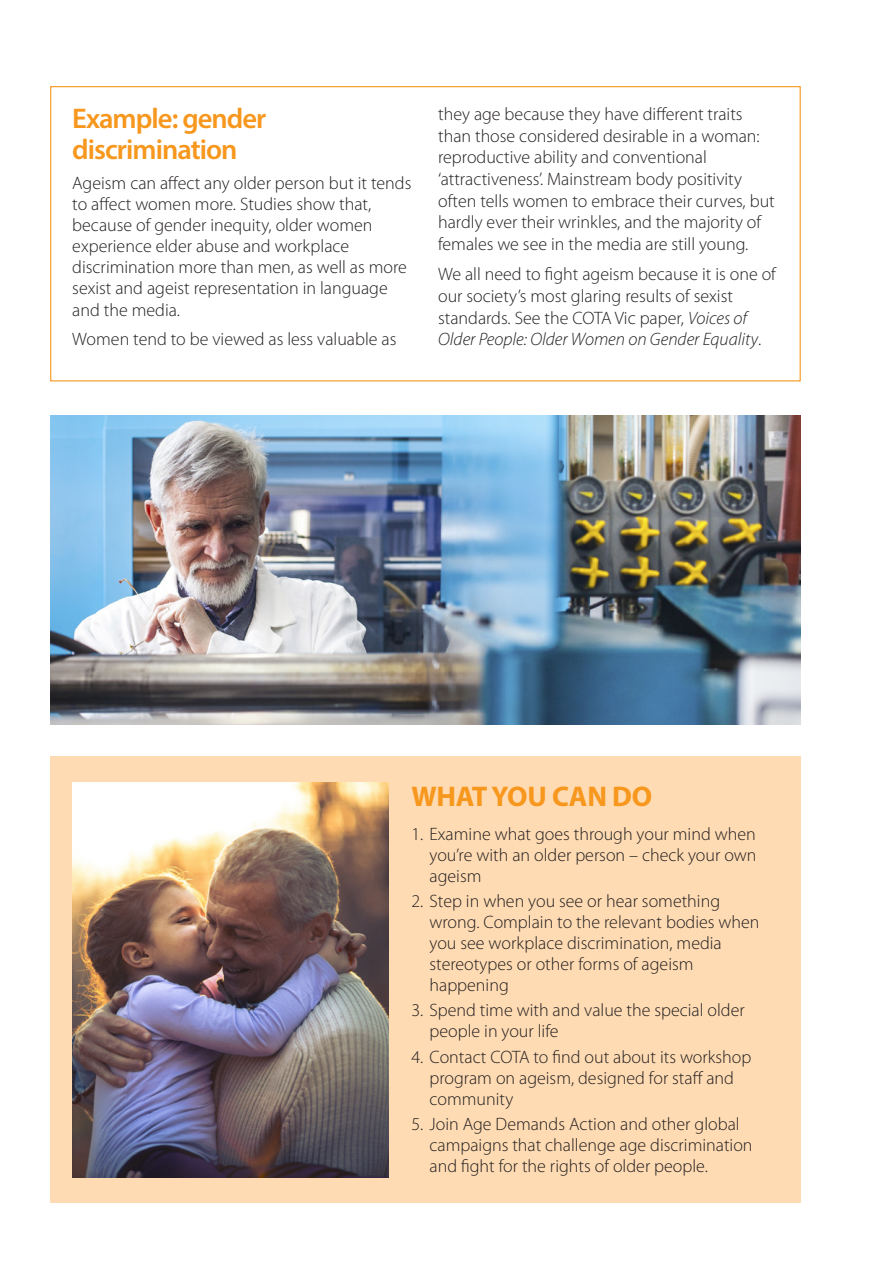
<style>
.page{position:relative;width:872px;height:1263px;background:#fff}
.page>*{position:absolute;margin:0;border:0;box-sizing:border-box;transform-origin:0 0}
.t1{font:600 28.5px/31.7px "Myriad Pro";letter-spacing:-.035em;color:#f7971d}
.t2{font:700 28.5px "Myriad Pro";letter-spacing:-.01em;color:#f7971d}
.t3{font:300 18px/21px "Myriad Pro";color:#231f20}
.s1{font-style:italic}
</style>
<div class="page">
<div style="left:50px;top:757px;width:750px;height:446px;background:#fedbb3"></div>
<img style="left:50px;top:415px;width:750px;height:309px">
<img style="left:72px;top:782px;width:317px;height:396px">
<h1 class="t1" style="left:72px;top:102px;width:195px">Example: gender discrimination</h1>
<p class="t3" style="left:72px;top:173px;width:341px">Ageism can affect any older person but it tends to affect women more. Studies show that, because of gender inequity, older women experience elder abuse and workplace discrimination more than men, as well as more sexist and ageist representation in language and the media.</p>
<p class="t3" style="left:72px;top:329px;width:326px">Women tend to be viewed as less valuable as</p>
<p class="t3" style="left:438px;top:103px;width:338px;line-height:21.6px">they age because they have different traits than those considered desirable in a woman: reproductive ability and conventional ‘attractiveness’. Mainstream body positivity often tells women to embrace their curves, but hardly ever their wrinkles, and the majority of females we see in the media are still young.</p>
<p class="t3" style="left:438px;top:264px;width:339px;line-height:21.6px">We all need to fight ageism because it is one of our society’s most glaring results of sexist standards. See the COTA Vic paper, <span class="s1">Voices of Older People: Older Women on Gender Equality</span>.</p>
<h1 class="t2" style="left:411px;top:778px;width:242px">WHAT YOU CAN DO</h1>
<p class="t3" style="left:429px;top:823px;width:328px;text-align:justify;text-indent:-18px">1. Examine what goes through your mind when you’re with an older person – check your own ageism</p>
<p class="t3" style="left:429px;top:891px;width:331px;text-indent:-18px">2. Step in when you see or hear something wrong. Complain to the relevant bodies when you see workplace discrimination, media stereotypes or other forms of ageism happening</p>
<p class="t3" style="left:429px;top:1000px;width:317px;text-indent:-18px">3. Spend time with and value the special older people in your life</p>
<p class="t3" style="left:429px;top:1046px;width:323px;text-indent:-18px">4. Contact COTA to find out about its workshop program on ageism, designed for staff and community</p>
<p class="t3" style="left:429px;top:1113px;width:324px;text-indent:-18px">5. Join Age Demands Action and other global campaigns that challenge age discrimination and fight for the rights of older people.</p>
</div>
